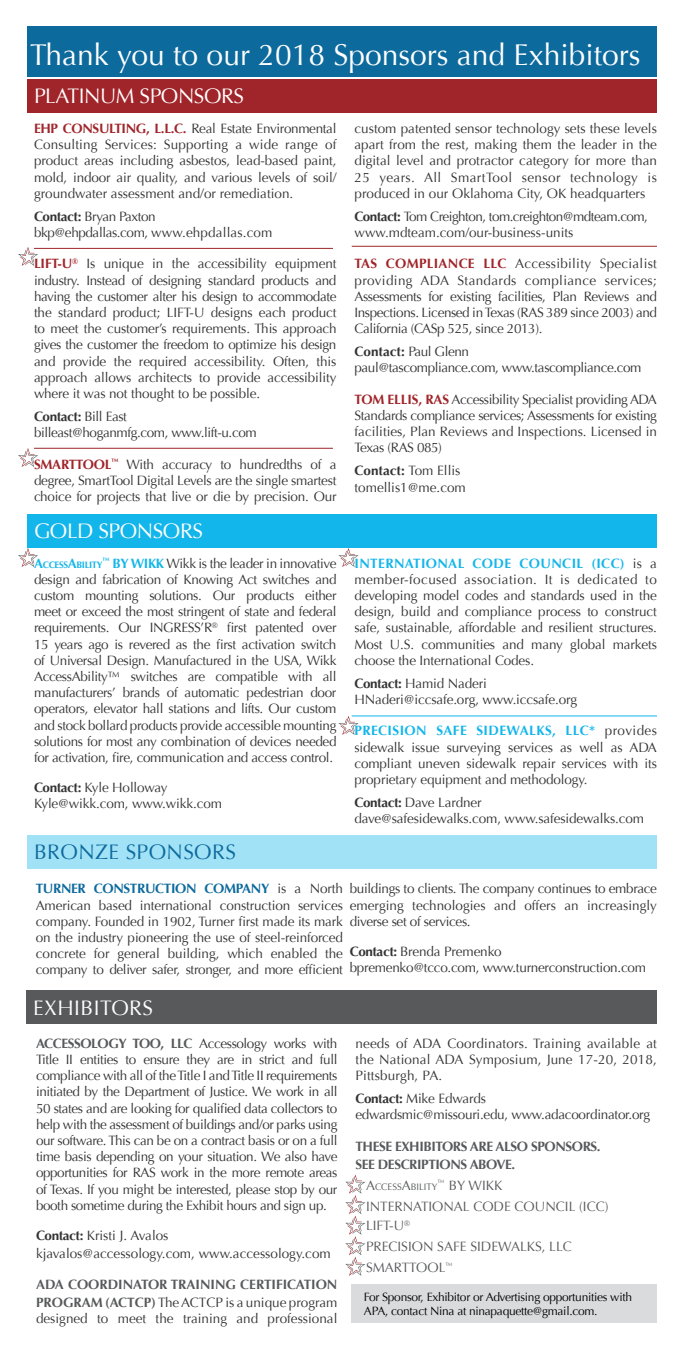
<style>
.page{position:relative;width:684px;height:1350px;background:#fff}
.page>*{position:absolute;margin:0;border:0;box-sizing:border-box;transform-origin:0 0}
.t1{font:30px "Optima";color:#fff}
.t2{font:21px "Optima";letter-spacing:-.02em;color:#fff}
.t3{font:21px "Optima";letter-spacing:.02em;color:#0d6a9d}
.t4{font:21px "Optima";letter-spacing:.02em;color:#fff}
.t5{font:13.5px/16.2px "Optima";letter-spacing:-.01em;color:#333;text-align:justify}
.t6{font:13.5px/16.2px "Optima";letter-spacing:-.03em;color:#333}
.t7{font:13.5px/16.2px "Optima";letter-spacing:-.04em;color:#333}
.t8{font:13.5px/21px "Optima";color:#58595b}
.t9{font:700 13.5px/18px "Optima";color:#58595b}
.t10{font:700 13.5px/18px "Optima";letter-spacing:-.03em;color:#58595b}
.t11{font:12px/14.4px "Optima";letter-spacing:-.025em;color:#000}
.t12{font:700 9.45px "Optima";letter-spacing:-.035em;color:#13b6ea}
.t13{font:9.45px "Optima";color:#58595b}
.s1{font-weight:700;color:#a0252a}
.s2{font-weight:700}
.s3{font-weight:700;color:#13b6ea}
.s4{font-size:13.5px}
.s5{font-weight:700;color:#0d6a9d}
.s6{font-weight:700;color:#58595b}
.s7{font-weight:400;color:#333}
</style>
<div class="page">
<div style="left:27px;top:79px;width:630px;height:33px;background:#a0252a"></div>
<div style="left:27px;top:514px;width:630px;height:33px;background:#13b6ea"></div>
<div style="left:27px;top:835px;width:630px;height:33px;background:#a1e2f7"></div>
<div style="left:351px;top:1284px;width:306px;height:39px;background:#dadbdc"></div>
<div style="left:27px;top:26px;width:630px;height:51px;background:#0d6a9d"></div>
<hr style="left:34px;top:248px;width:299px;height:1px;background:#a0252a">
<hr style="left:352px;top:246px;width:305px;height:1px;background:#a0252a">
<hr style="left:34px;top:448px;width:299px;height:1px;background:#a0252a">
<hr style="left:352px;top:716px;width:305px;height:1px;background:#13b5ea">
<div style="left:26px;top:991px;width:631px;height:33px;background:#58595b"></div>
<svg style="left:338px;top:716px;width:20px;height:19px"></svg>
<svg style="left:338px;top:548px;width:20px;height:19px"></svg>
<svg style="left:18px;top:548px;width:20px;height:19px"></svg>
<svg style="left:18px;top:448px;width:20px;height:19px"></svg>
<svg style="left:18px;top:247px;width:20px;height:19px"></svg>
<svg style="left:345px;top:1175px;width:20px;height:101px"></svg>
<h1 class="t1" style="left:30px;top:38px;width:612px">Thank you to our 2018 Sponsors and Exhibitors</h1>
<h2 class="t2" style="left:34px;top:84px;width:211px">PLATINUM SPONSORS</h2>
<p class="t5" style="left:34px;top:121px;width:304px"><span class="s1">EHP CONSULTING, L.L.C.</span> Real Estate Environmental Consulting Services: Supporting a wide range of product areas including asbestos, lead-based paint, mold, indoor air quality, and various levels of soil/ groundwater assessment and/or remediation.</p>
<p class="t6" style="left:34px;top:208px;width:240px"><span class="s2">Contact:</span> Bryan Paxton bkp@ehpdallas.com, www.ehpdallas.com</p>
<p class="t5" style="left:34px;top:256px;width:304px"><span class="s1">LIFT-U</span><sup>®</sup> Is unique in the accessibility equipment industry. Instead of designing standard products and having the customer alter his design to accommodate the standard product; LIFT-U designs each product to meet the customer’s requirements. This approach gives the customer the freedom to optimize his design and provide the required accessibility. Often, this approach allows architects to provide accessibility where it was not thought to be possible.</p>
<p class="t6" style="left:34px;top:409px;width:224px"><span class="s2">Contact:</span> Bill East billeast@hoganmfg.com, www.lift-u.com</p>
<p class="t5" style="left:34px;top:456px;width:304px"><span class="s1">SMARTTOOL</span><sup>™</sup> With accuracy to hundredths of a degree, SmartTool Digital Levels are the single smartest choice for projects that live or die by precision. Our</p>
<h2 class="t2" style="left:34px;top:519px;width:170px">GOLD SPONSORS</h2>
<p class="t5" style="left:34px;top:555px;width:304px;text-indent:68px"><sup>™</sup> <span class="s3">BY WIKK</span> Wikk is the leader in innovative design and fabrication of Knowing Act switches and custom mounting solutions. Our products either meet or exceed the most stringent of state and federal requirements. Our INGRESS’R<sup>®</sup> first patented over 15 years ago is revered as the first activation switch of Universal Design. Manufactured in the USA, Wikk AccessAbility™ switches are compatible with all manufacturers’ brands of automatic pedestrian door operators, elevator hall stations and lifts. Our custom and stock bollard products provide accessible mounting solutions for most any combination of devices needed for activation, fire, communication and access control.</p>
<p class="t5" style="left:34px;top:779px;width:189px"><span class="s2">Contact:</span> Kyle Holloway<br>Kyle@wikk.com, www.wikk.com</p>
<p class="t12" style="left:34px;top:559px;width:70px"><span class="s4">A</span>CCESS<span class="s4">A</span>BILITY</p>
<h2 class="t3" style="left:34px;top:840px;width:203px">BRONZE SPONSORS</h2>
<p class="t5" style="left:354px;top:120px;width:304px">custom patented sensor technology sets these levels apart from the rest, making them the leader in the digital level and protractor category for more than 25 years. All SmartTool sensor technology is produced in our Oklahoma City, OK headquarters</p>
<p class="t7" style="left:354px;top:208px;width:295px"><span class="s2">Contact:</span> Tom Creighton, tom.creighton@mdteam.com, www.mdteam.com/our-business-units</p>
<p class="t5" style="left:354px;top:256px;width:304px"><span class="s1">TAS COMPLIANCE LLC</span> Accessibility Specialist providing ADA Standards compliance services; Assessments for existing facilities, Plan Reviews and Inspections. Licensed in Texas (RAS 389 since 2003) and California (CASp 525, since 2013).</p>
<p class="t6" style="left:354px;top:344px;width:288px"><span class="s2">Contact:</span> Paul Glenn<br>paul@tascompliance.com, www.tascompliance.com</p>
<p class="t5" style="left:354px;top:391px;width:304px"><span class="s1">TOM ELLIS, RAS</span> Accessibility Specialist providing ADA Standards compliance services; Assessments for existing facilities, Plan Reviews and Inspections. Licensed in Texas (RAS 085)</p>
<p class="t5" style="left:354px;top:463px;width:113px"><span class="s2">Contact:</span> Tom Ellis tomellis1@me.com</p>
<p class="t5" style="left:354px;top:555px;width:304px"><span class="s3">INTERNATIONAL CODE COUNCIL (ICC)</span> is a member-focused association. It is dedicated to developing model codes and standards used in the design, build and compliance process to construct safe, sustainable, affordable and resilient structures.<br>Most U.S. communities and many global markets choose the International Codes.</p>
<p class="t5" style="left:354px;top:675px;width:224px"><span class="s2">Contact:</span> Hamid Naderi<br>HNaderi@iccsafe.org, www.iccsafe.org</p>
<p class="t5" style="left:354px;top:723px;width:304px"><span class="s3">PRECISION SAFE SIDEWALKS, LLC*</span> provides sidewalk issue surveying services as well as ADA compliant uneven sidewalk repair services with its proprietary equipment and methodology.</p>
<p class="t5" style="left:354px;top:794px;width:291px"><span class="s2">Contact:</span> Dave Lardner<br>dave@safesidewalks.com, www.safesidewalks.com</p>
<p class="t5" style="left:36px;top:881px;width:309px"><span class="s5">TURNER CONSTRUCTION COMPANY</span> is a North American based international construction services company. Founded in 1902, Turner first made its mark on the industry pioneering the use of steel-reinforced concrete for general building, which enabled the company to deliver safer, stronger, and more efficient</p>
<p class="t5" style="left:350px;top:881px;width:309px">buildings to clients. The company continues to embrace emerging technologies and offers an increasingly diverse set of services.</p>
<p class="t5" style="left:350px;top:943px;width:298px"><span class="s2">Contact:</span> Brenda Premenko<br>bpremenko@tcco.com, www.turnerconstruction.com</p>
<h2 class="t4" style="left:33px;top:996px;width:121px">EXHIBITORS</h2>
<p class="t5" style="left:36px;top:1035px;width:303px"><span class="s6">ACCESSOLOGY TOO, LLC</span> Accessology works with Title II entities to ensure they are in strict and full compliance with all of the Title I and Title II requirements initiated by the Department of Justice. We work in all 50 states and are looking for qualified data collectors to help with the assessment of buildings and/or parks using our software. This can be on a contract basis or on a full time basis depending on your situation. We also have opportunities for RAS work in the more remote areas of Texas. If you might be interested, please stop by our booth sometime during the Exhibit hours and sign up.</p>
<p class="t5" style="left:36px;top:1226px;width:296px;line-height:18px"><span class="s2">Contact:</span> Kristi J. Avalos kjavalos@accessology.com, www.accessology.com</p>
<p class="t9" style="left:36px;top:1276px;width:303px">ADA COORDINATOR TRAINING CERTIFICATION<br>PROGRAM (ACTCP) <span class="s7">The ACTCP is a unique program</span></p>
<p class="t5" style="left:36px;top:1311px;width:303px">designed to meet the training and professional</p>
<p class="t5" style="left:355px;top:1035px;width:303px">needs of ADA Coordinators. Training available at the National ADA Symposium, June 17-20, 2018, Pittsburgh, PA.</p>
<p class="t5" style="left:355px;top:1091px;width:296px"><span class="s2">Contact:</span> Mike Edwards<br>edwardsmic@missouri.edu, www.adacoordinator.org</p>
<p class="t10" style="left:355px;top:1137px;width:246px">THESE EXHIBITORS ARE ALSO SPONSORS.<br>SEE DESCRIPTIONS ABOVE.</p>
<p class="t13" style="left:366px;top:1181px;width:73px"><span class="s4">A</span>CCESS<span class="s4">A</span>BILITY</p>
<p class="t8" style="left:366px;top:1175px;width:244px;text-indent:72px"><sup>™</sup> BY WIKK<br>INTERNATIONAL CODE COUNCIL (ICC)</p>
<p class="t8" style="left:366px;top:1215px;width:207px">LIFT-U<sup>®<br></sup>PRECISION SAFE SIDEWALKS, LLC<br>SMARTTOOL<sup>™</sup></p>
<p class="t11" style="left:364px;top:1289px;width:269px">For Sponsor, Exhibitor or Advertising opportunities with<br>APA, contact Nina at ninapaquette@gmail.com.</p>
</div>
